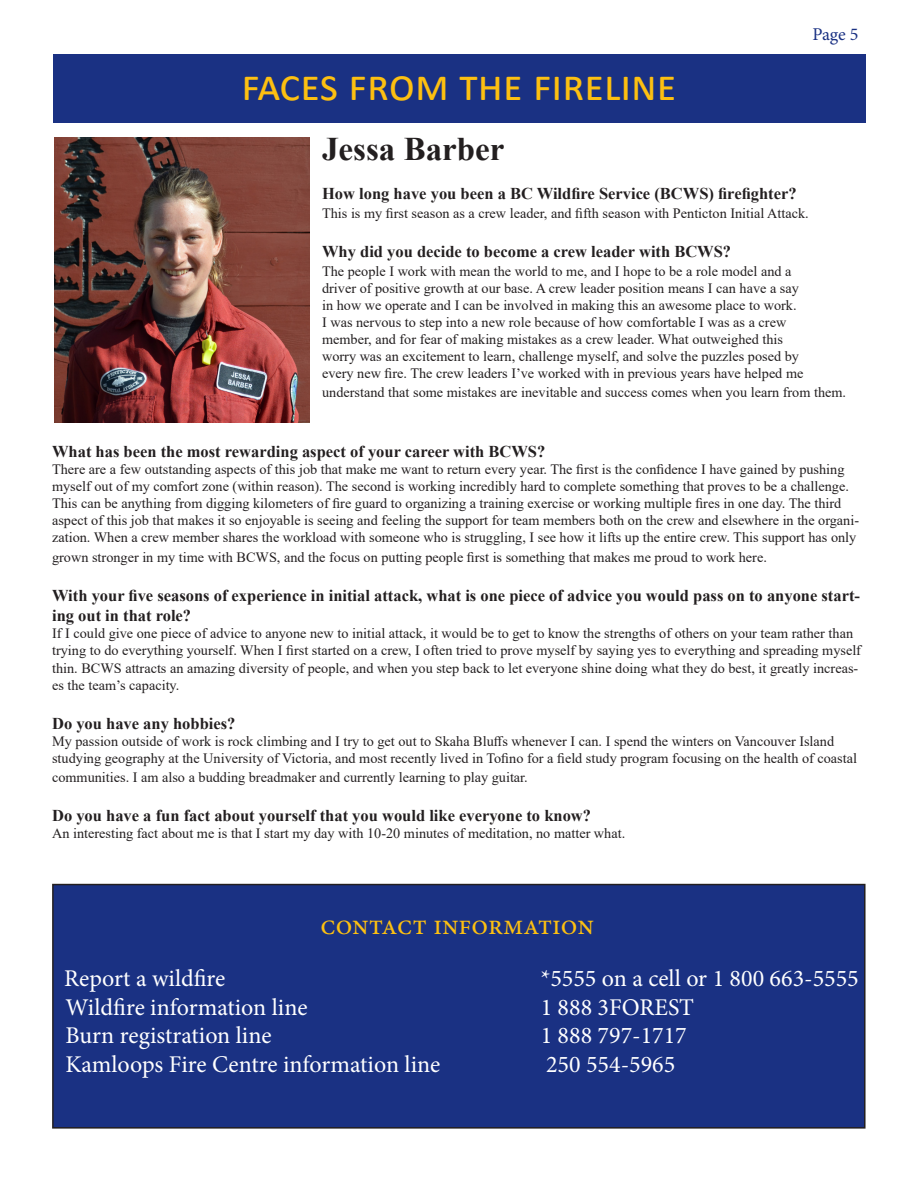
<style>
.page{position:relative;width:918px;height:1188px;background:#fff}
.page>*{position:absolute;margin:0;border:0;box-sizing:border-box;transform-origin:0 0}
.t1{font:45px "Calibri";color:#fdc011}
.t2{font:700 33px "Times New Roman";color:#231f20}
.t3{font:28.5px "Minion Pro";color:#fdc011}
.t4{font:24px "Minion Pro";color:#fff}
.t5{font:18px "Minion Pro";color:#1a3183}
.t6{font:700 16.5px/19.8px "Times New Roman";color:#231f20}
.t7{font:14.25px/17.1px "Times New Roman";color:#231f20}
</style>
<div class="page">
<div style="left:53px;top:885px;width:812px;height:243px;background:#1a3183"></div>
<div style="left:52px;top:884px;width:814px;height:245px;border:2px solid #231f20"></div>
<div style="left:53px;top:54px;width:813px;height:68px;background:#1a3183"></div>
<img style="left:54px;top:137px;width:256px;height:286px">
<p class="t1" style="left:241px;top:54px;width:437px">Faces from the Fireline</p>
<p class="t5" style="left:812px;top:22px;width:48px">Page 5</p>
<p class="t2" style="left:322px;top:125px;width:184px">Jessa Barber</p>
<p class="t6" style="left:322px;top:183px;width:476px">How long have you been a BC Wildfire Service (BCWS) firefighter?</p>
<p class="t7" style="left:322px;top:204px;width:488px">This is my first season as a crew leader, and fifth season with Penticton Initial Attack.</p>
<p class="t6" style="left:322px;top:241px;width:411px">Why did you decide to become a crew leader with BCWS?</p>
<p class="t7" style="left:322px;top:262px;width:471px">The people I work with mean the world to me, and I hope to be a role model and a</p>
<p class="t7" style="left:322px;top:279px;width:478px">driver of positive growth at our base. A crew leader position means I can have a say</p>
<p class="t7" style="left:322px;top:296px;width:476px">in how we operate and I can be involved in making this an awesome place to work.</p>
<p class="t7" style="left:322px;top:313px;width:466px">I was nervous to step into a new role because of how comfortable I was as a crew</p>
<p class="t7" style="left:322px;top:330px;width:462px">member, and for fear of making mistakes as a crew leader. What outweighed this</p>
<p class="t7" style="left:322px;top:347px;width:478px">worry was an excitement to learn, challenge myself, and solve the puzzles posed by</p>
<p class="t7" style="left:322px;top:364px;width:525px;line-height:18.9px">every new fire. The crew leaders I’ve worked with in previous years have helped me understand that some mistakes are inevitable and success comes when you learn from them.</p>
<p class="t6" style="left:52px;top:441px;width:495px">What has been the most rewarding aspect of your career with BCWS?</p>
<p class="t7" style="left:52px;top:460px;width:809px">There are a few outstanding aspects of this job that make me want to return every year. The first is the confidence I have gained by pushing myself out of my comfort zone (within reason). The second is working incredibly hard to complete something that proves to be a challenge.<br>This can be anything from digging kilometers of fire guard to organizing a training exercise or working multiple fires in one day. The third aspect of this job that makes it so enjoyable is seeing and feeling the support for team members both on the crew and elsewhere in the organi&shy;zation. When a crew member shares the workload with someone who is struggling, I see how it lifts up the entire crew. This support has only</p>
<p class="t7" style="left:52px;top:548px;width:716px">grown stronger in my time with BCWS, and the focus on putting people first is something that makes me proud to work here.</p>
<p class="t6" style="left:52px;top:586px;width:809px">With your five seasons of experience in initial attack, what is one piece of advice you would pass on to anyone start&shy;ing out in that role?</p>
<p class="t7" style="left:52px;top:625px;width:810px">If I could give one piece of advice to anyone new to initial attack, it would be to get to know the strengths of others on your team rather than trying to do everything yourself. When I first started on a crew, I often tried to prove myself by saying yes to everything and spreading myself thin. BCWS attracts an amazing diversity of people, and when you step back to let everyone shine doing what they do best, it greatly increas&shy;es the team’s capacity.</p>
<p class="t6" style="left:52px;top:713px;width:185px">Do you have any hobbies?</p>
<p class="t7" style="left:52px;top:733px;width:806px">My passion outside of work is rock climbing and I try to get out to Skaha Bluffs whenever I can. I spend the winters on Vancouver Island studying geography at the University of Victoria, and most recently lived in Tofino for a field study program focusing on the health of coastal</p>
<p class="t7" style="left:52px;top:769px;width:477px">communities. I am also a budding breadmaker and currently learning to play guitar.</p>
<p class="t6" style="left:52px;top:805px;width:541px">Do you have a fun fact about yourself that you would like everyone to know?</p>
<p class="t7" style="left:52px;top:824px;width:575px">An interesting fact about me is that I start my day with 10-20 minutes of meditation, no matter what.</p>
<p class="t3" style="left:320px;top:906px;width:275px">CONTACT INFORMATION</p>
<p class="t4" style="left:64px;top:962px;width:163px">Report a wildfire</p>
<p class="t4" style="left:541px;top:962px;width:320px">*5555 on a cell or 1 800 663-5555</p>
<p class="t4" style="left:66px;top:991px;width:244px">Wildfire information line</p>
<p class="t4" style="left:541px;top:991px;width:155px">1 888 3FOREST</p>
<p class="t4" style="left:66px;top:1020px;width:208px">Burn registration line</p>
<p class="t4" style="left:541px;top:1020px;width:148px">1 888 797-1717</p>
<p class="t4" style="left:66px;top:1049px;width:376px">Kamloops Fire Centre information line</p>
<p class="t4" style="left:546px;top:1049px;width:131px">250 554-5965</p>
</div>
